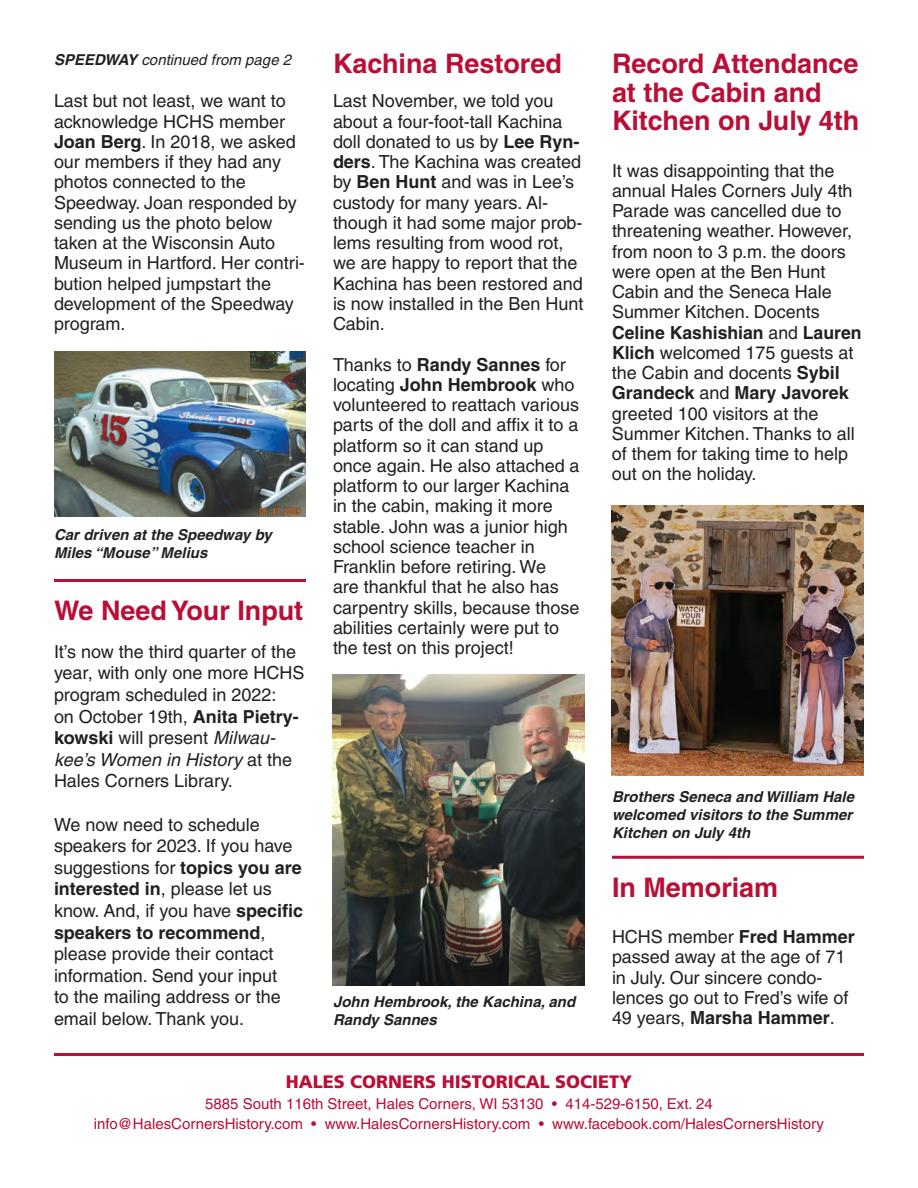
<style>
.page{position:relative;width:918px;height:1188px;background:#fff}
.page>*{position:absolute;margin:0;border:0;box-sizing:border-box;transform-origin:0 0}
.t1{font:700 27px/28.5px "Helvetica";color:#b90f36}
.t2{font:18px/20.2px "Helvetica";color:#231f20}
.t3{font:900 18px "Frutiger";color:#b90f36}
.t4{font:15px/20.2px "Helvetica";color:#b90f36;text-align:center}
.t5{font:italic 700 15px/18px "Helvetica";letter-spacing:.005em;color:#231f20}
.t6{font:italic 15px "Helvetica";letter-spacing:.005em;color:#231f20}
.s1{font-weight:700}
.s2{font-style:italic}
</style>
<div class="page">
<hr style="left:54px;top:1053px;width:810px;height:3px;background:#b90f36">
<img style="left:612px;top:506px;width:252px;height:270px">
<img style="left:333px;top:675px;width:252px;height:311px">
<img style="left:54px;top:351px;width:252px;height:165px">
<hr style="left:612px;top:856px;width:252px;height:3px;background:#b90f36">
<hr style="left:54px;top:579px;width:252px;height:3px;background:#b90f36">
<p class="t6" style="left:54px;top:54px;width:239px"><span class="s1">SPEEDWAY</span> continued from page 2</p>
<p class="t2" style="left:54px;top:93px;width:252px">Last but not least, we want to acknowledge HCHS member<br><span class="s1">Joan Berg</span>. In 2018, we asked our members if they had any photos connected to the<br>Speedway. Joan responded by sending us the photo below taken at the Wisconsin Auto<br>Museum in Hartford. Her contri&shy;bution helped jumpstart the development of the Speedway program.</p>
<p class="t5" style="left:54px;top:527px;width:219px">Car driven at the Speedway by<br>Miles “Mouse” Melius</p>
<h1 class="t1" style="left:54px;top:599px;width:251px">We Need Your Input</h1>
<p class="t2" style="left:54px;top:642px;width:252px;line-height:21.6px">It’s now the third quarter of the year, with only one more HCHS program scheduled in 2022:<br>on October 19th, <span class="s1">Anita Pietry&shy;kowski</span> will present <span class="s2">Milwau&shy;kee’s Women in History</span> at the<br>Hales Corners Library.</p>
<p class="t2" style="left:54px;top:815px;width:251px;line-height:21.6px">We now need to schedule speakers for 2023. If you have suggestions for <span class="s1">topics you are interested in</span>, please let us know. And, if you have <span class="s1">specific speakers to recommend</span>, please provide their contact information. Send your input<br>to the mailing address or the email below. Thank you.</p>
<h1 class="t1" style="left:333px;top:52px;width:230px">Kachina Restored</h1>
<p class="t2" style="left:333px;top:93px;width:252px">Last November, we told you about a four-foot-tall Kachina doll donated to us by <span class="s1">Lee Ryn&shy;ders</span>. The Kachina was created by <span class="s1">Ben Hunt</span> and was in Lee’s custody for many years. Al&shy;though it had some major prob&shy;lems resulting from wood rot, we are happy to report that the<br>Kachina has been restored and is now installed in the Ben Hunt<br>Cabin.</p>
<p class="t2" style="left:333px;top:356px;width:248px">Thanks to <span class="s1">Randy Sannes</span> for locating <span class="s1">John Hembrook</span> who volunteered to reattach various parts of the doll and affix it to a platform so it can stand up once again. He also attached a platform to our larger Kachina in the cabin, making it more stable. John was a junior high school science teacher in<br>Franklin before retiring. We<br>are thankful that he also has carpentry skills, because those abilities certainly were put to the test on this project!</p>
<p class="t5" style="left:333px;top:994px;width:244px">John Hembrook, the Kachina, and<br>Randy Sannes</p>
<h1 class="t1" style="left:612px;top:52px;width:249px">Record Attendance at the Cabin and<br>Kitchen on July 4th</h1>
<p class="t2" style="left:612px;top:162px;width:251px">It was disappointing that the annual Hales Corners July 4th<br>Parade was cancelled due to threatening weather. However, from noon to 3 p.m. the doors were open at the Ben Hunt<br>Cabin and the Seneca Hale<br>Summer Kitchen. Docents<br><span class="s1">Celine Kashishian</span> and <span class="s1">Lauren<br>Klich</span> welcomed 175 guests at the Cabin and docents <span class="s1">Sybil<br>Grandeck</span> and <span class="s1">Mary Javorek </span>greeted 100 visitors at the<br>Summer Kitchen. Thanks to all of them for taking time to help out on the holiday.</p>
<p class="t5" style="left:612px;top:789px;width:244px">Brothers Seneca and William Hale welcomed visitors to the Summer<br>Kitchen on July 4th</p>
<h1 class="t1" style="left:612px;top:876px;width:168px">In Memoriam</h1>
<p class="t2" style="left:612px;top:928px;width:244px">HCHS member <span class="s1">Fred Hammer </span>passed away at the age of 71 in July. Our sincere condo&shy;lences go out to Fred’s wife of<br>49 years, <span class="s1">Marsha Hammer</span>.</p>
<p class="t3" style="left:286px;top:1075px;width:348px">HALES CORNERS HISTORICAL SOCIETY</p>
<p class="t4" style="left:94px;top:1095px;width:732px">5885 South 116th Street, Hales Corners, WI 53130 • 414-529-6150, Ext. 24<br>info@HalesCornersHistory.com • www.HalesCornersHistory.com • www.facebook.com/HalesCornersHistory</p>
</div>
